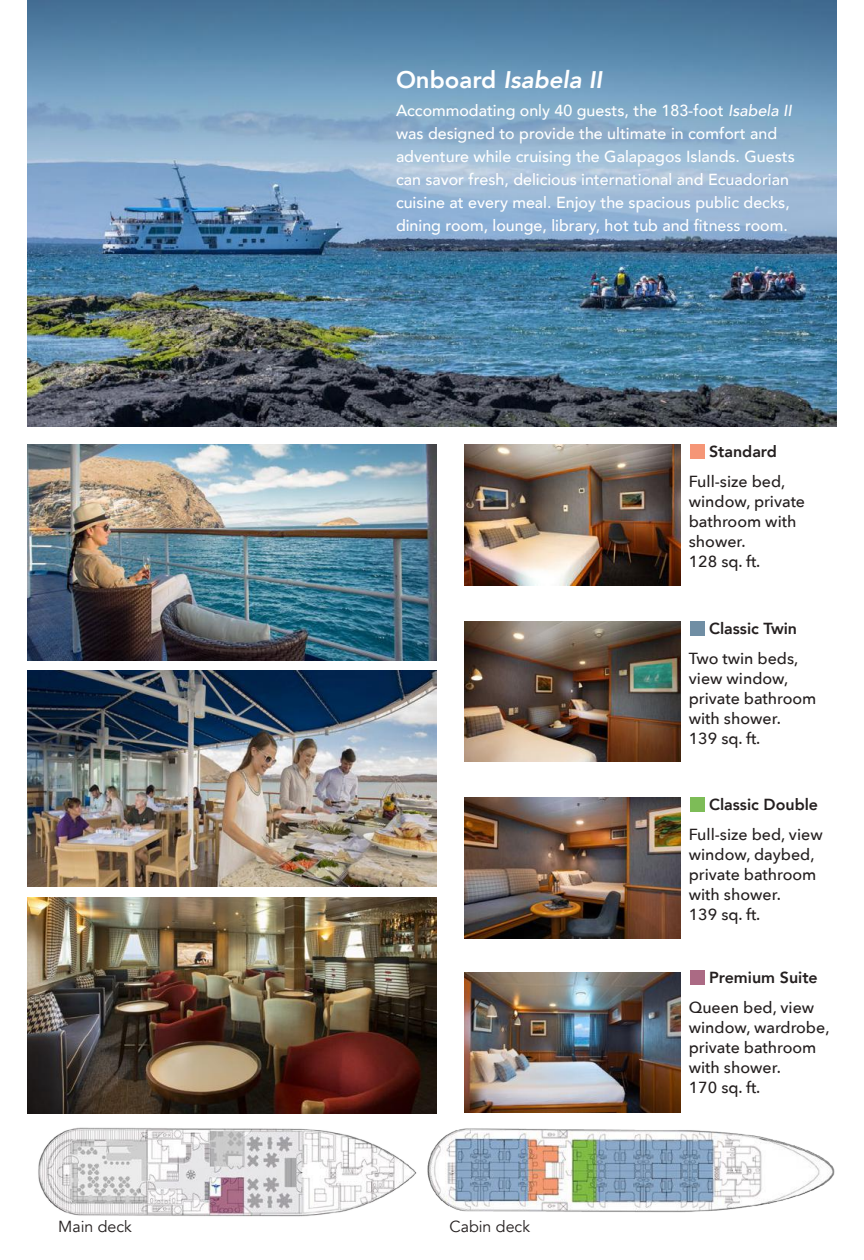
<style>
.page{position:relative;width:864px;height:1260px;background:#fff}
.page>*{position:absolute;margin:0;border:0;box-sizing:border-box;transform-origin:0 0}
.t1{font:italic 800 24px "Avenir";color:#fff}
.t2{font:500 16px/23px "Avenir";color:#fff}
.t3{font:500 16px/20px "Avenir Next";color:#241f1f}
.t4{font:800 16px "Avenir";color:#241f1f}
.t5{font:16px "Avenir";color:#241f1f}
.s1{font-style:normal}
.s2{font-style:italic}
</style>
<div class="page">
<img style="left:27px;top:0;width:810px;height:426px">
<img style="left:27px;top:444px;width:409px;height:216px">
<div style="left:691px;top:444px;width:14px;height:15px;background:#f59677"></div>
<img style="left:464px;top:444px;width:216px;height:141px">
<div style="left:691px;top:621px;width:14px;height:15px;background:#708ea4"></div>
<img style="left:464px;top:621px;width:216px;height:141px">
<div style="left:691px;top:798px;width:14px;height:14px;background:#7dbc57"></div>
<img style="left:464px;top:798px;width:216px;height:140px">
<div style="left:691px;top:970px;width:14px;height:14px;background:#ab6a84"></div>
<img style="left:464px;top:972px;width:216px;height:141px">
<img style="left:452px;top:1128px;width:383px;height:85px">
<img style="left:38px;top:1127px;width:414px;height:90px">
<img style="left:27px;top:670px;width:409px;height:217px">
<img style="left:27px;top:898px;width:409px;height:216px">
<h1 class="t1" style="left:396px;top:66px;width:208px"><span class="s1">Onboard</span> Isabela II</h1>
<p class="t2" style="left:396px;top:98px;width:400px">Accommodating only 40 guests, the 183-foot <span class="s2">Isabela II </span>was designed to provide the ultimate in comfort and adventure while cruising the Galapagos Islands. Guests can savor fresh, delicious international and Ecuadorian cuisine at every meal. Enjoy the spacious public decks, dining room, lounge, library, hot tub and fitness room.</p>
<p class="t4" style="left:709px;top:439px;width:69px">Standard</p>
<p class="t3" style="left:689px;top:471px;width:118px">Full-size bed, window, private bathroom with shower.<br>128 sq. ft.</p>
<p class="t4" style="left:709px;top:616px;width:90px">Classic Twin</p>
<p class="t3" style="left:689px;top:648px;width:129px">Two twin beds, view window, private bathroom with shower.<br>139 sq. ft.</p>
<p class="t4" style="left:709px;top:792px;width:111px">Classic Double</p>
<p class="t3" style="left:689px;top:824px;width:135px">Full-size bed, view window, daybed, private bathroom with shower.<br>139 sq. ft.</p>
<p class="t5" style="left:58px;top:1217px;width:75px">Main deck</p>
<p class="t5" style="left:449px;top:1217px;width:82px">Cabin deck</p>
<p class="t4" style="left:709px;top:965px;width:110px">Premium Suite</p>
<p class="t3" style="left:689px;top:997px;width:142px">Queen bed, view window, wardrobe, private bathroom with shower.<br>170 sq. ft.</p>
</div>
